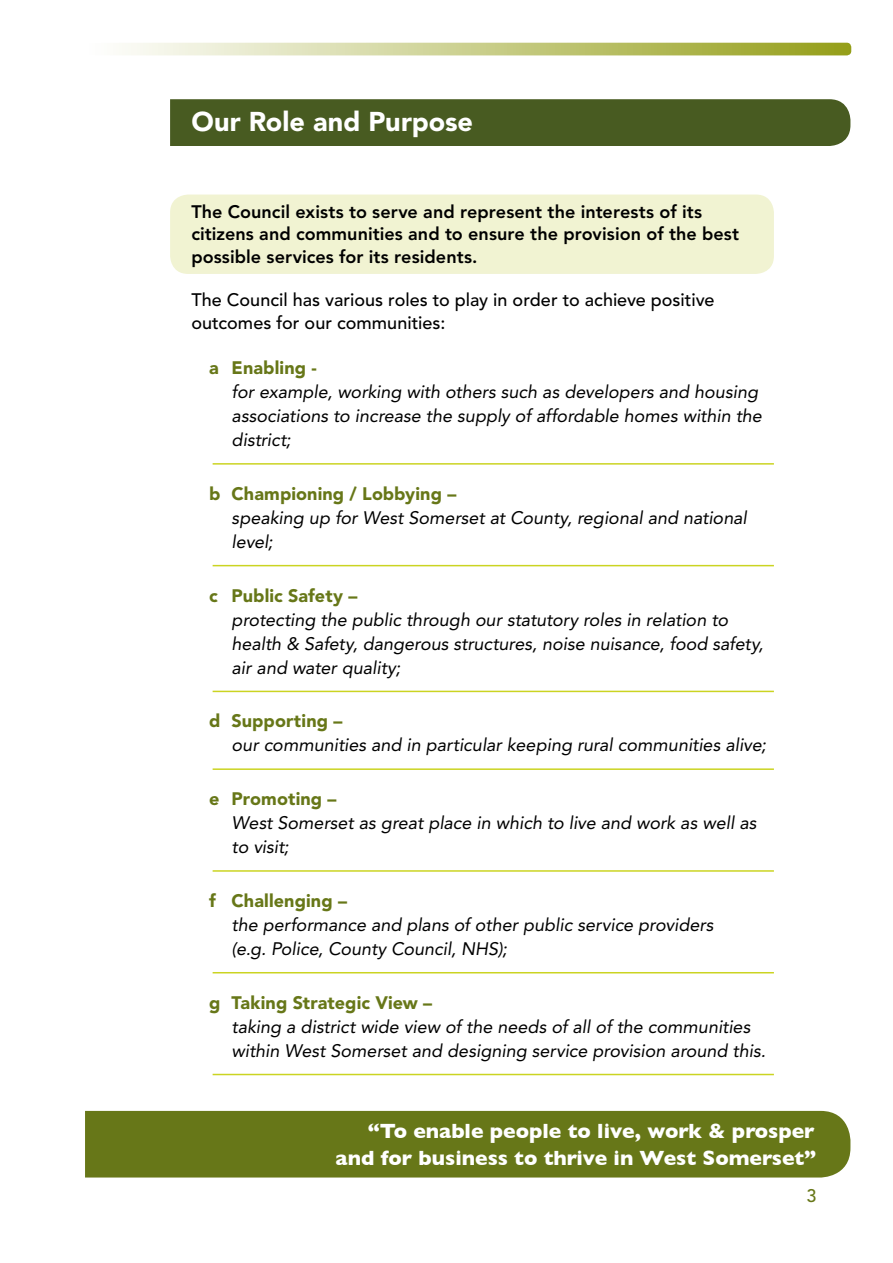
<style>
.page{position:relative;width:893px;height:1263px;background:#fff}
.page>*{position:absolute;margin:0;border:0;box-sizing:border-box;transform-origin:0 0}
.t1{font:900 27px "Avenir";color:#fff}
.t2{font:700 21px/27px "Gill Sans";color:#fff;text-align:right}
.t3{font:italic 18px/24px "Avenir";color:#000}
.t4{font:800 18px/22.5px "Avenir";letter-spacing:.005em;color:#000}
.t5{font:900 18px "Avenir";letter-spacing:.005em;color:#677718}
.t6{font:500 18px/22.5px "Avenir";color:#000}
.t7{font:500 18px "Avenir";color:#677718}
</style>
<div class="page">
<div style="left:170px;top:195px;width:604px;height:79px;background:#f1f3d2;border-radius:18px"></div>
<svg style="left:122px;top:43px;width:729px;height:12px"></svg>
<div style="left:170px;top:99px;width:680px;height:47px;background:#485b21"></div>
<hr style="left:213px;top:463px;width:561px;height:2px;background:#cbd422">
<hr style="left:213px;top:565px;width:561px;height:1px;background:#cbd422">
<hr style="left:213px;top:691px;width:561px;height:1px;background:#cbd422">
<hr style="left:213px;top:768px;width:561px;height:2px;background:#cbd422">
<hr style="left:213px;top:870px;width:561px;height:2px;background:#cbd422">
<hr style="left:213px;top:972px;width:561px;height:1px;background:#cbd422">
<hr style="left:213px;top:1074px;width:561px;height:1px;background:#cbd422">
<div style="left:85px;top:1111px;width:765px;height:66px;background:#677718"></div>
<h1 class="t1" style="left:191px;top:106px;width:283px">Our Role and Purpose</h1>
<p class="t4" style="left:191px;top:200px;width:549px">The Council exists to serve and represent the interests of its citizens and communities and to ensure the provision of the best possible services for its residents.</p>
<p class="t6" style="left:191px;top:289px;width:525px">The Council has various roles to play in order to achieve positive outcomes for our communities:</p>
<p class="t5" style="left:209px;top:357px;width:109px">a Enabling -</p>
<p class="t3" style="left:232px;top:380px;width:532px">for example, working with others such as developers and housing associations to increase the supply of affordable homes within the district;</p>
<p class="t5" style="left:209px;top:483px;width:249px">b Championing / Lobbying –</p>
<p class="t3" style="left:232px;top:506px;width:517px">speaking up for West Somerset at County, regional and national level;</p>
<p class="t5" style="left:209px;top:584px;width:150px">c Public Safety –</p>
<p class="t3" style="left:232px;top:607px;width:533px">protecting the public through our statutory roles in relation to health &amp; Safety, dangerous structures, noise nuisance, food safety, air and water quality;</p>
<p class="t5" style="left:209px;top:710px;width:135px">d Supporting –</p>
<p class="t3" style="left:232px;top:733px;width:536px">our communities and in particular keeping rural communities alive;</p>
<p class="t5" style="left:209px;top:788px;width:129px">e Promoting –</p>
<p class="t3" style="left:232px;top:811px;width:526px">West Somerset as great place in which to live and work as well as to visit;</p>
<p class="t5" style="left:209px;top:890px;width:139px">f Challenging –</p>
<p class="t3" style="left:232px;top:913px;width:483px">the performance and plans of other public service providers (e.g. Police, County Council, NHS);</p>
<p class="t5" style="left:209px;top:991px;width:225px">g Taking Strategic View –</p>
<p class="t3" style="left:232px;top:1014px;width:536px">taking a district wide view of the needs of all of the communities within West Somerset and designing service provision around this.</p>
<p class="t2" style="left:335px;top:1117px;width:482px">“To enable people to live, work &amp; prosper and for business to thrive in West Somerset”</p>
<p class="t7" style="left:806px;top:1185px;width:12px">3</p>
</div>
